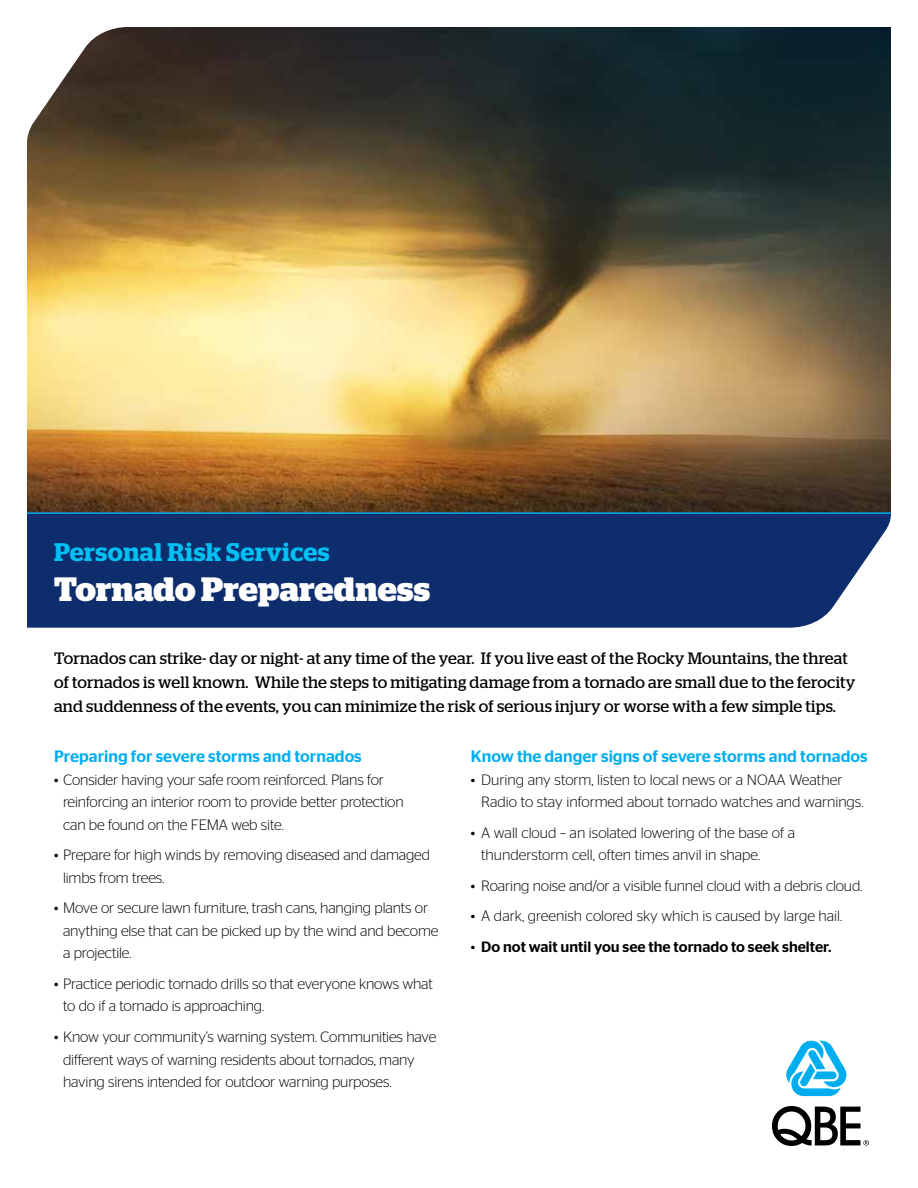
<style>
.page{position:relative;width:918px;height:1188px;background:#fff}
.page>*{position:absolute;margin:0;border:0;box-sizing:border-box;transform-origin:0 0}
.t1{font:700 33.75px "Stag";letter-spacing:.005em;color:#fff}
.t2{font:600 25.5px "Stag";letter-spacing:.02em;color:#00c0f3}
.t3{font:16.5px/24px "Stag";letter-spacing:.01em;color:#000}
.t4{font:500 16.5px "Stag Sans";color:#00aeef}
.t5{font:300 15px/22.5px "Stag Sans";letter-spacing:-.01em;color:#000}
.t6{font:500 15px "Stag Sans";color:#000}
.s1{font-weight:300}
</style>
<div class="page">
<img style="left:27px;top:27px;width:864px;height:485px">
<div style="left:27px;top:514px;width:864px;height:114px;background:#0d2d6c"></div>
<hr style="left:27px;top:512px;width:864px;height:2px;background:#00aeef">
<svg style="left:786px;top:1040px;width:61px;height:56px"></svg>
<svg style="left:772px;top:1106px;width:97px;height:40px"></svg>
<h2 class="t2" style="left:54px;top:537px;width:277px">Personal Risk Services</h2>
<h1 class="t1" style="left:54px;top:570px;width:378px">Tornado Preparedness</h1>
<p class="t3" style="left:54px;top:646px;width:803px">Tornados can strike- day or night- at any time of the year. If you live east of the Rocky Mountains, the threat of tornados is well known. While the steps to mitigating damage from a tornado are small due to the ferocity and suddenness of the events, you can minimize the risk of serious injury or worse with a few simple tips.</p>
<p class="t4" style="left:54px;top:747px;width:309px">Preparing for severe storms and tornados</p>
<p class="t5" style="left:63px;top:768px;width:342px;text-indent:-9px">• Consider having your safe room reinforced. Plans for reinforcing an interior room to provide better protection can be found on the FEMA web site.</p>
<p class="t5" style="left:63px;top:844px;width:369px;text-indent:-9px">• Prepare for high winds by removing diseased and damaged limbs from trees.</p>
<p class="t5" style="left:63px;top:897px;width:377px;text-indent:-9px">• Move or secure lawn furniture, trash cans, hanging plants or anything else that can be picked up by the wind and become a projectile.</p>
<p class="t5" style="left:63px;top:972px;width:372px;text-indent:-9px">• Practice periodic tornado drills so that everyone knows what to do if a tornado is approaching.</p>
<p class="t5" style="left:63px;top:1025px;width:375px;text-indent:-9px">• Know your community’s warning system. Communities have different ways of warning residents about tornados, many having sirens intended for outdoor warning purposes.</p>
<p class="t4" style="left:471px;top:747px;width:398px">Know the danger signs of severe storms and tornados</p>
<p class="t5" style="left:481px;top:768px;width:384px;text-indent:-10px">• During any storm, listen to local news or a NOAA Weather<br>Radio to stay informed about tornado watches and warnings.</p>
<p class="t5" style="left:481px;top:821px;width:315px;text-indent:-10px">• A wall cloud – an isolated lowering of the base of a thunderstorm cell, often times anvil in shape.</p>
<p class="t5" style="left:471px;top:874px;width:393px">• Roaring noise and/or a visible funnel cloud with a debris cloud.</p>
<p class="t5" style="left:471px;top:905px;width:373px">• A dark, greenish colored sky which is caused by large hail.</p>
<p class="t6" style="left:471px;top:938px;width:362px"><span class="s1">•</span> Do not wait until you see the tornado to seek shelter.</p>
</div>
